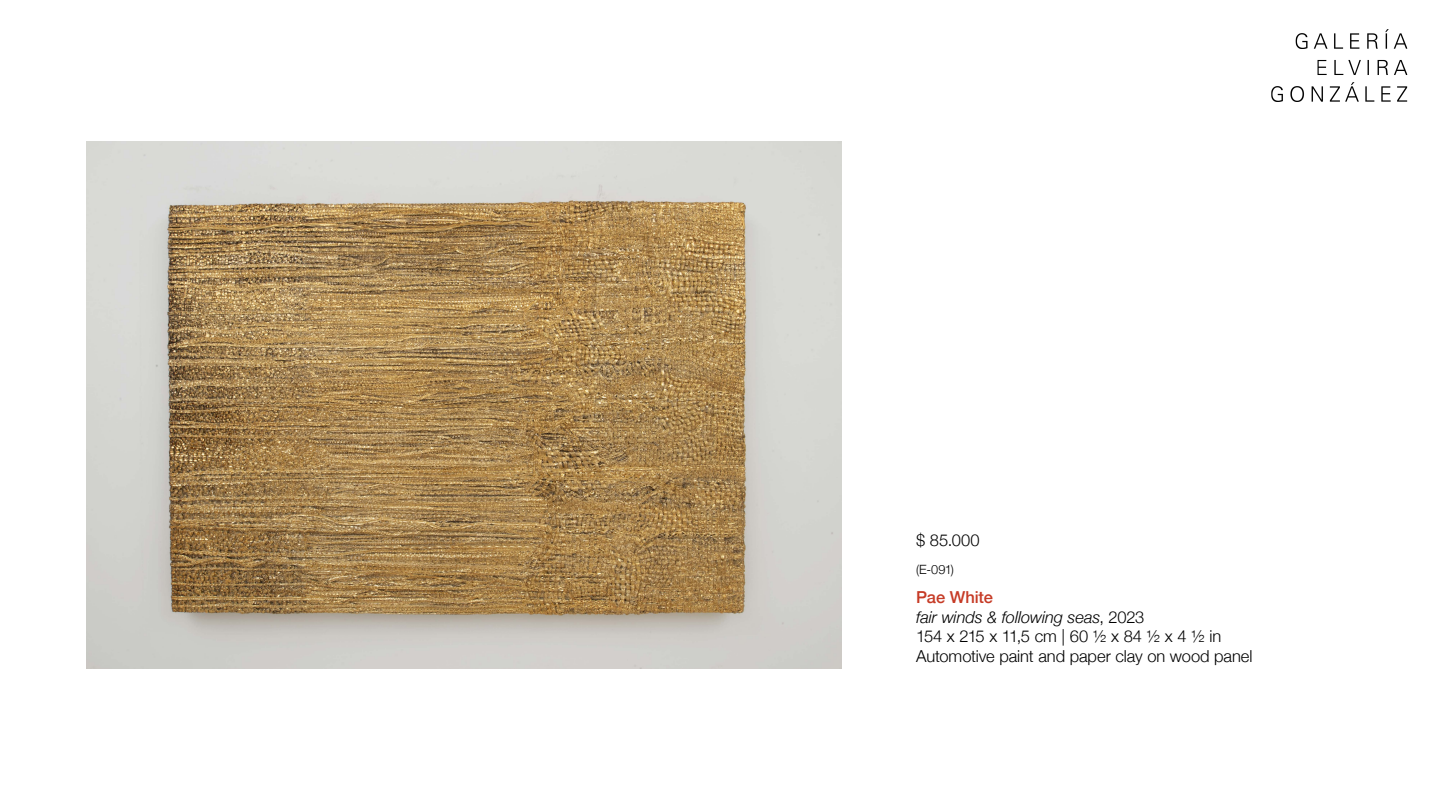
<style>
.page{position:relative;width:1440px;height:810px;background:#fff}
.page>*{position:absolute;margin:0;border:0;box-sizing:border-box;transform-origin:0 0}
.t1{font:300 16.5px "Helvetica Neue";letter-spacing:-.005em;color:#000}
.t2{font:italic 300 16.5px "Helvetica Neue";letter-spacing:-.005em;color:#000}
.t3{font:500 16.5px "Helvetica Neue";letter-spacing:-.005em;color:#c63b26}
.t4{font:300 12.75px "Helvetica Neue";color:#000}
.s1{font-style:normal}
</style>
<div class="page">
<img style="left:1271px;top:29px;width:137px;height:73px">
<img style="left:87px;top:141px;width:754px;height:528px">
<p class="t1" style="left:916px;top:527px;width:65px">$ 85.000</p>
<p class="t4" style="left:916px;top:559px;width:39px">(E-091)</p>
<p class="t3" style="left:916px;top:584px;width:78px">Pae White</p>
<p class="t2" style="left:916px;top:604px;width:230px">fair winds &amp; following seas<span class="s1">, 2023</span></p>
<p class="t1" style="left:916px;top:623px;width:307px">154 x 215 x 11,5 cm | 60 ½ x 84 ½ x 4 ½ in</p>
<p class="t1" style="left:916px;top:643px;width:338px">Automotive paint and paper clay on wood panel</p>
</div>
